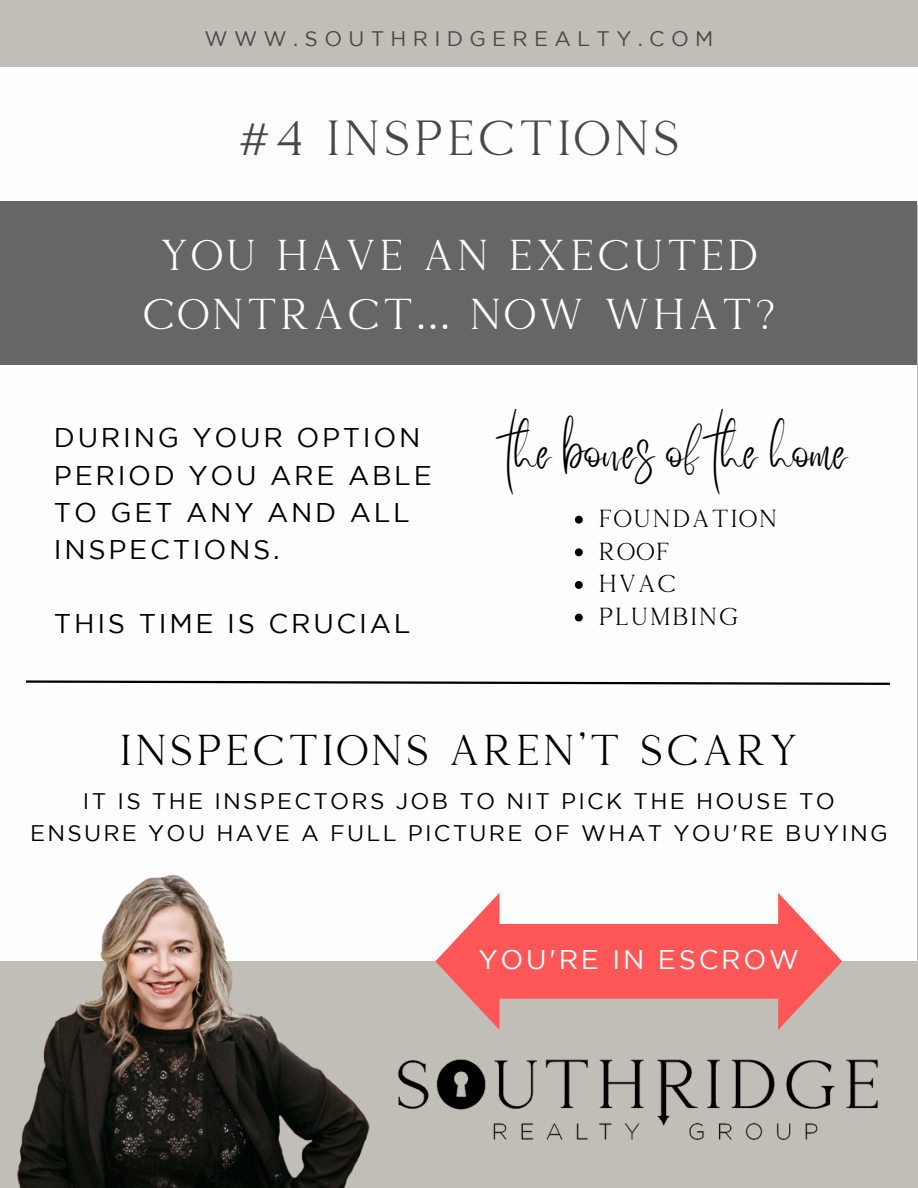
<style>
.page{position:relative;width:918px;height:1188px;background:#c1beb7}
.page>*{position:absolute;margin:0;border:0;box-sizing:border-box;transform-origin:0 0}
.t1{font:48px "Montage Serif Font";color:#494846}
.t2{font:42px/58.5px "Montage Serif Font";color:#fff;text-align:center}
.t3{font:42px "Montage Serif Font";letter-spacing:.31em;color:#000}
.t4{font:42px "Better Saturday";color:#000}
.t5{font:27px/37.2px "Gotham";letter-spacing:.1em;color:#000}
.t6{font:27px "Gotham";letter-spacing:.1em;color:#fff}
.t7{font:24px/32.7px "Montage Serif Font";color:#000}
.t8{font:22.5px/31.5px "Gotham";letter-spacing:.1em;color:#000;text-align:center}
.t9{font:21px "Gotham";letter-spacing:.3em;color:#494846}
</style>
<div class="page">
<img style="left:397px;top:1059px;width:481px;height:81px">
<div style="left:0;top:156px;width:917px;height:805px;background:#fefefe"></div>
<img style="left:17px;top:874px;width:353px;height:314px">
<div style="left:0;top:68px;width:918px;height:137px;background:#fefefe"></div>
<div style="left:0;top:201px;width:917px;height:164px;background:#666"></div>
<svg style="left:435px;top:893px;width:406px;height:137px;fill:#ff5757"></svg>
<svg style="left:575px;top:516px;width:8px;height:8px"></svg>
<svg style="left:575px;top:548px;width:8px;height:8px"></svg>
<svg style="left:575px;top:581px;width:8px;height:8px"></svg>
<svg style="left:575px;top:614px;width:8px;height:8px"></svg>
<svg style="left:25px;top:680px;width:865px;height:5px"></svg>
<p class="t9" style="left:205px;top:31px;width:510px">WWW.SOUTHRIDGEREALTY.COM</p>
<h1 class="t1" style="left:236px;top:107px;width:447px">#4 INSPECTIONS</h1>
<h2 class="t2" style="left:141px;top:224px;width:638px">YOU HAVE AN EXECUTED<br>CONTRACT... NOW WHAT?</h2>
<p class="t5" style="left:54px;top:421px;width:379px">DURING YOUR OPTION<br>PERIOD YOU ARE ABLE<br>TO GET ANY AND ALL<br>INSPECTIONS.</p>
<p class="t5" style="left:54px;top:607px;width:358px">THIS TIME IS CRUCIAL</p>
<h2 class="t4" style="left:504px;top:445px;width:345px">the bones of the home</h2>
<p class="t7" style="left:598px;top:501px;width:182px">FOUNDATION<br>ROOF<br>HVAC<br>PLUMBING</p>
<h2 class="t3" style="left:118px;top:723px;width:672px">INSPECTIONS AREN'T SCARY</h2>
<p class="t8" style="left:30px;top:787px;width:859px">IT IS THE INSPECTORS JOB TO NIT PICK THE HOUSE TO<br>ENSURE YOU HAVE A FULL PICTURE OF WHAT YOU'RE BUYING</p>
<p class="t6" style="left:479px;top:949px;width:322px">YOU'RE IN ESCROW</p>
</div>
